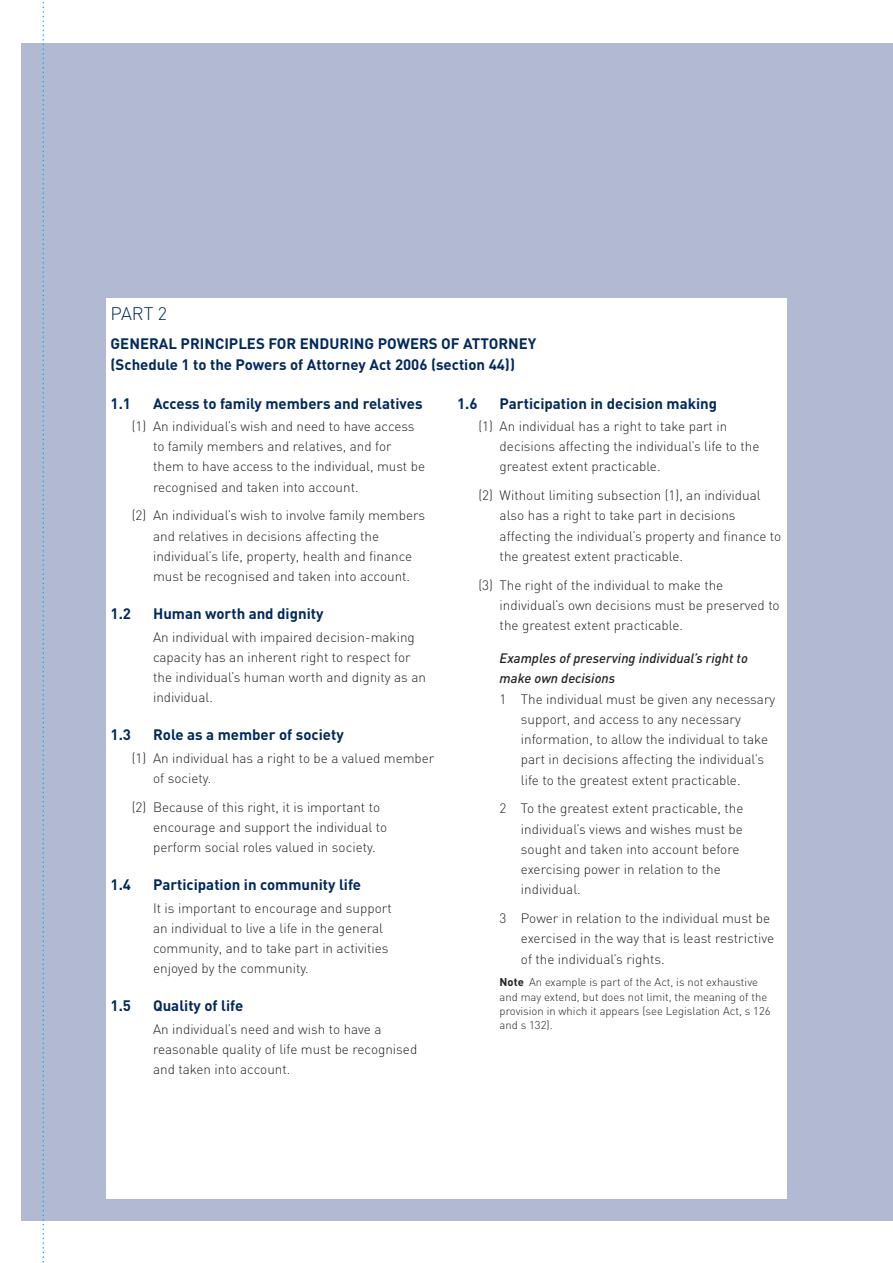
<style>
.page{position:relative;width:893px;height:1263px;background:#fff}
.page>*{position:absolute;margin:0;border:0;box-sizing:border-box;transform-origin:0 0}
.t1{font:300 18px "DIN";color:#00295c}
.t2{font:700 15px/21px "DIN";color:#00295c}
.t3{font:300 13.5px/20.2px "DIN";color:#231f20}
.t4{font:italic 500 13.5px/20.2px "DIN";color:#231f20}
.t5{font:300 11.25px/14.2px "DIN";color:#231f20}
.s1{font-weight:700}
</style>
<div class="page">
<div style="left:21px;top:43px;width:872px;height:1177px;background:#b1bad2"></div>
<svg style="left:43px;top:1px;width:1px;height:1262px"></svg>
<div style="left:106px;top:388px;width:681px;height:811px;background:#fff"></div>
<div style="left:106px;top:298px;width:681px;height:90px;background:#fff"></div>
<h1 class="t1" style="left:111px;top:302px;width:58px">PART 2</h1>
<p class="t2" style="left:111px;top:333px;width:427px">GeNeraL PrINCIPLes For eNDUrING Powers oF aTTorNeY (schedule 1 to the Powers of attorney act 2006 (section 44))</p>
<p class="t2" style="left:111px;top:392px;width:22px">1.1</p>
<p class="t2" style="left:153px;top:392px;width:271px">access to family members and relatives</p>
<p class="t3" style="left:153px;top:416px;width:274px;text-indent:-21px">(1) An individual’s wish and need to have access to family members and relatives, and for them to have access to the individual, must be recognised and taken into account.</p>
<p class="t3" style="left:153px;top:505px;width:274px;text-indent:-21px">(2) An individual’s wish to involve family members and relatives in decisions affecting the individual’s life, property, health and finance must be recognised and taken into account.</p>
<p class="t2" style="left:111px;top:603px;width:22px">1.2</p>
<p class="t2" style="left:153px;top:603px;width:172px">human worth and dignity</p>
<p class="t3" style="left:153px;top:626px;width:274px">An individual with impaired decision-making capacity has an inherent right to respect for the individual’s human worth and dignity as an individual.</p>
<p class="t2" style="left:111px;top:724px;width:22px">1.3</p>
<p class="t2" style="left:153px;top:724px;width:192px">role as a member of society</p>
<p class="t3" style="left:153px;top:748px;width:283px;text-indent:-21px">(1) An individual has a right to be a valued member of society.</p>
<p class="t3" style="left:153px;top:797px;width:236px;text-indent:-21px">(2) Because of this right, it is important to encourage and support the individual to perform social roles valued in society.</p>
<p class="t2" style="left:111px;top:874px;width:22px">1.4</p>
<p class="t2" style="left:153px;top:874px;width:210px">Participation in community life</p>
<p class="t3" style="left:153px;top:897px;width:240px">It is important to encourage and support an individual to live a life in the general community, and to take part in activities enjoyed by the community.</p>
<p class="t2" style="left:111px;top:995px;width:22px">1.5</p>
<p class="t2" style="left:153px;top:995px;width:92px">Quality of life</p>
<p class="t3" style="left:153px;top:1019px;width:266px">An individual’s need and wish to have a reasonable quality of life must be recognised and taken into account.</p>
<p class="t2" style="left:457px;top:392px;width:22px">1.6</p>
<p class="t2" style="left:500px;top:392px;width:219px">Participation in decision making</p>
<p class="t3" style="left:500px;top:416px;width:261px;text-indent:-21px">(1) An individual has a right to take part in decisions affecting the individual’s life to the greatest extent practicable.</p>
<p class="t3" style="left:500px;top:485px;width:283px;text-indent:-21px">(2) Without limiting subsection (1), an individual also has a right to take part in decisions affecting the individual’s property and finance to the greatest extent practicable.</p>
<p class="t3" style="left:500px;top:574px;width:282px;text-indent:-21px">(3) The right of the individual to make the individual’s own decisions must be preserved to the greatest extent practicable.</p>
<p class="t4" style="left:500px;top:648px;width:250px">Examples of preserving individual’s right to make own decisions</p>
<p class="t3" style="left:521px;top:688px;width:256px;text-indent:-21px">1 The individual must be given any necessary support, and access to any necessary information, to allow the individual to take part in decisions affecting the individual’s life to the greatest extent practicable.</p>
<p class="t3" style="left:521px;top:798px;width:224px;text-indent:-21px">2 To the greatest extent practicable, the individual’s views and wishes must be sought and taken into account before exercising power in relation to the individual.</p>
<p class="t3" style="left:521px;top:908px;width:255px;text-indent:-21px">3 Power in relation to the individual must be exercised in the way that is least restrictive of the individual’s rights.</p>
<p class="t5" style="left:500px;top:975px;width:272px"><span class="s1">Note</span> An example is part of the Act, is not exhaustive and may extend, but does not limit, the meaning of the provision in which it appears (see Legislation Act, s 126 and s 132).</p>
</div>
